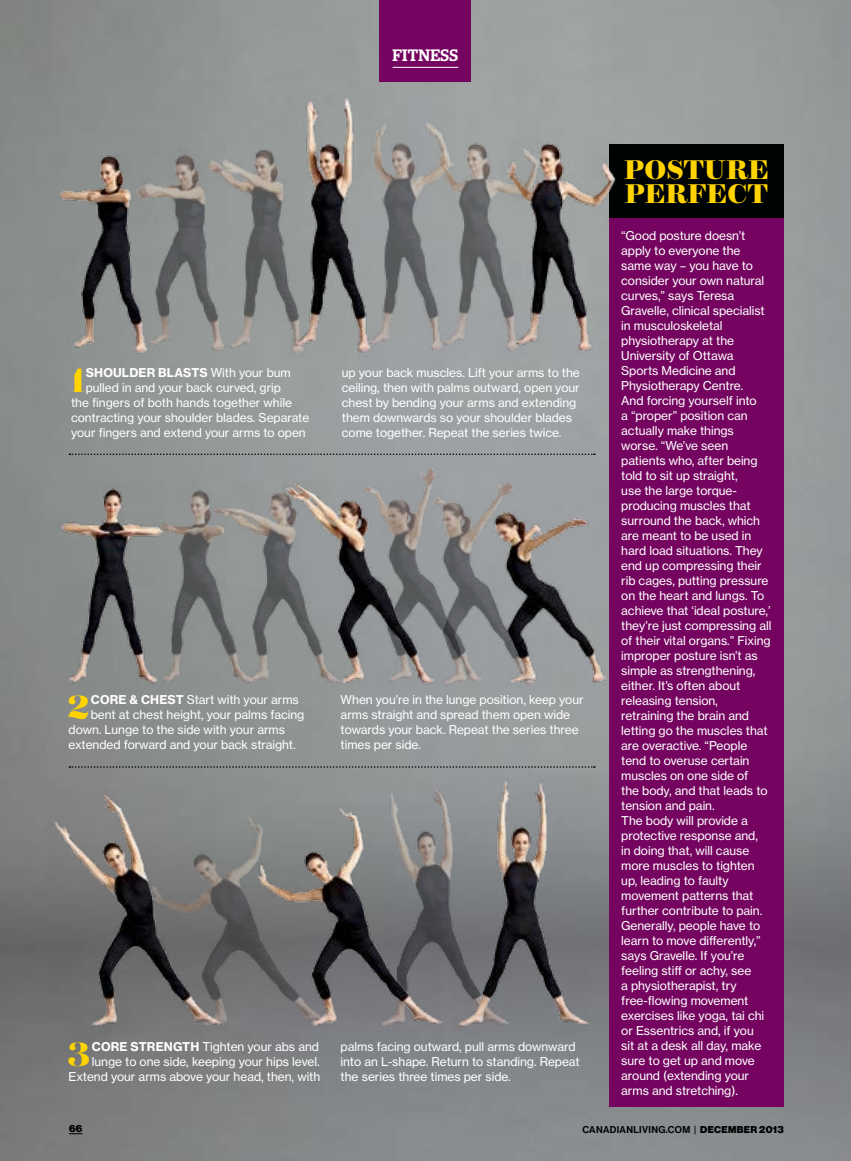
<style>
.page{position:relative;width:851px;height:1161px;background:#fff}
.page>*{position:absolute;margin:0;border:0;box-sizing:border-box;transform-origin:0 0}
.t1{font:33.45px "Lust Didone";color:#ffd400}
.t2{font:700 27px/24px "Brunel Deck";letter-spacing:.005em;color:#ffd400}
.t3{font:500 16.5px "Stag";letter-spacing:.015em;color:#fff}
.t4{font:12px/15px "Haas Grot Text 55 Roman";letter-spacing:-.005em;color:#fff}
.t5{font:700 12px "Haas Grot Text 75";letter-spacing:.015em;color:#fff}
.t6{font:500 9.75px "Haas Grot Disp 65";letter-spacing:.035em;color:#000}
.t7{font:900 9.75px "Haas Grot Disp 95";color:#000}
.s1{font-family:"Haas Grot Text 55 Roman";font-weight:400}
.s2{font-family:"Haas Grot Text 75";font-weight:700}
.s3{font-family:"Haas Grot Disp 95";font-weight:900}
</style>
<div class="page">
<img style="left:0;top:0;width:850px;height:1161px">
<svg style="left:69px;top:1133px;width:13px;height:1px"></svg>
<div style="left:609px;top:144px;width:174px;height:74px;background:#000303"></div>
<div style="left:380px;top:0;width:91px;height:81px;background:#74045f"></div>
<hr style="left:392px;top:67px;width:66px;height:1px;background:#fff">
<img style="left:129px;top:150px;width:73px;height:205px">
<img style="left:373px;top:120px;width:80px;height:234px">
<img style="left:202px;top:145px;width:105px;height:214px">
<img style="left:429px;top:140px;width:70px;height:214px">
<img style="left:165px;top:488px;width:88px;height:202px">
<div style="left:356px;top:464px;width:125px;height:17px;background:#9b9fa2"></div>
<img style="left:207px;top:489px;width:132px;height:201px">
<img style="left:425px;top:478px;width:114px;height:210px">
<img style="left:490px;top:508px;width:115px;height:179px">
<img style="left:53px;top:484px;width:112px;height:208px">
<img style="left:282px;top:481px;width:151px;height:208px">
<svg style="left:69px;top:766px;width:526px;height:2px"></svg>
<svg style="left:69px;top:454px;width:526px;height:1px"></svg>
<div style="left:609px;top:218px;width:174px;height:889px;background:#74045f"></div>
<img style="left:377px;top:783px;width:74px;height:249px">
<img style="left:47px;top:789px;width:175px;height:246px">
<img style="left:144px;top:813px;width:188px;height:216px">
<img style="left:252px;top:805px;width:189px;height:223px">
<img style="left:451px;top:776px;width:138px;height:258px">
<img style="left:53px;top:155px;width:98px;height:202px">
<img style="left:285px;top:95px;width:88px;height:262px">
<img style="left:499px;top:140px;width:118px;height:215px">
<h3 class="t3" style="left:392px;top:46px;width:67px">FITNESS</h3>
<h1 class="t1" style="left:71px;top:359px;width:17px">1</h1>
<p class="t5" style="left:86px;top:365px;width:206px">SHOULDER BLASTS <span class="s1">With your bum</span></p>
<p class="t4" style="left:71px;top:380px;width:240px;text-indent:15px">pulled in and your back curved, grip<br>the fingers of both hands together while contracting your shoulder blades. Separate your fingers and extend your arms to open</p>
<p class="t4" style="left:342px;top:365px;width:239px">up your back muscles. Lift your arms to the ceiling, then with palms outward, open your chest by bending your arms and extending them downwards so your shoulder blades come together. Repeat the series twice.</p>
<h1 class="t1" style="left:68px;top:687px;width:22px">2</h1>
<p class="t4" style="left:91px;top:692px;width:209px"><span class="s2">CORE &amp; CHEST</span> Start with your arms</p>
<p class="t4" style="left:91px;top:707px;width:215px">bent at chest height, your palms facing</p>
<p class="t4" style="left:69px;top:722px;width:218px">down. Lunge to the side with your arms</p>
<p class="t4" style="left:69px;top:737px;width:229px">extended forward and your back straight.</p>
<p class="t4" style="left:340px;top:692px;width:244px">When you’re in the lunge position, keep your arms straight and spread them open wide towards your back. Repeat the series three times per side.</p>
<p class="t4" style="left:69px;top:1039px;width:253px;text-align:right"><span class="s2">CORE STRENGTH</span> Tighten your abs and lunge to one side, keeping your hips level.<br>Extend your arms above your head, then, with</p>
<p class="t4" style="left:340px;top:1039px;width:240px">palms facing outward, pull arms downward into an L-shape. Return to standing. Repeat the series three times per side.</p>
<h1 class="t1" style="left:68px;top:1034px;width:24px">3</h1>
<h2 class="t2" style="left:624px;top:159px;width:146px">POSTURE<br>PERFECT</h2>
<p class="t4" style="left:621px;top:228px;width:152px">“Good posture doesn’t apply to everyone the same way – you have to consider your own natural curves,” says Teresa<br>Gravelle, clinical specialist in musculoskeletal physiotherapy at the<br>University of Ottawa<br>Sports Medicine and<br>Physiotherapy Centre.<br>And forcing yourself into<br>a “proper” position can actually make things worse. “We’ve seen patients who, after being told to sit up straight,<br>use the large torque&shy;producing muscles that surround the back, which are meant to be used in hard load situations. They end up compressing their rib cages, putting pressure on the heart and lungs. To achieve that ‘ideal posture,’ they’re just compressing all of their vital organs.” Fixing improper posture isn’t as simple as strengthening, either. It’s often about releasing tension, retraining the brain and letting go the muscles that are overactive. “People tend to overuse certain muscles on one side of<br>the body, and that leads to tension and pain.<br>The body will provide a protective response and,<br>in doing that, will cause more muscles to tighten up, leading to faulty movement patterns that further contribute to pain.<br>Generally, people have to learn to move differently,” says Gravelle. If you’re feeling stiff or achy, see<br>a physiotherapist, try free-flowing movement exercises like yoga, tai chi or Essentrics and, if you<br>sit at a desk all day, make sure to get up and move around (extending your arms and stretching).</p>
<p class="t7" style="left:69px;top:1123px;width:15px">66</p>
<p class="t6" style="left:582px;top:1124px;width:203px">CANADIANLIVING.COM | <span class="s3">DECEMBER 2013</span></p>
</div>
